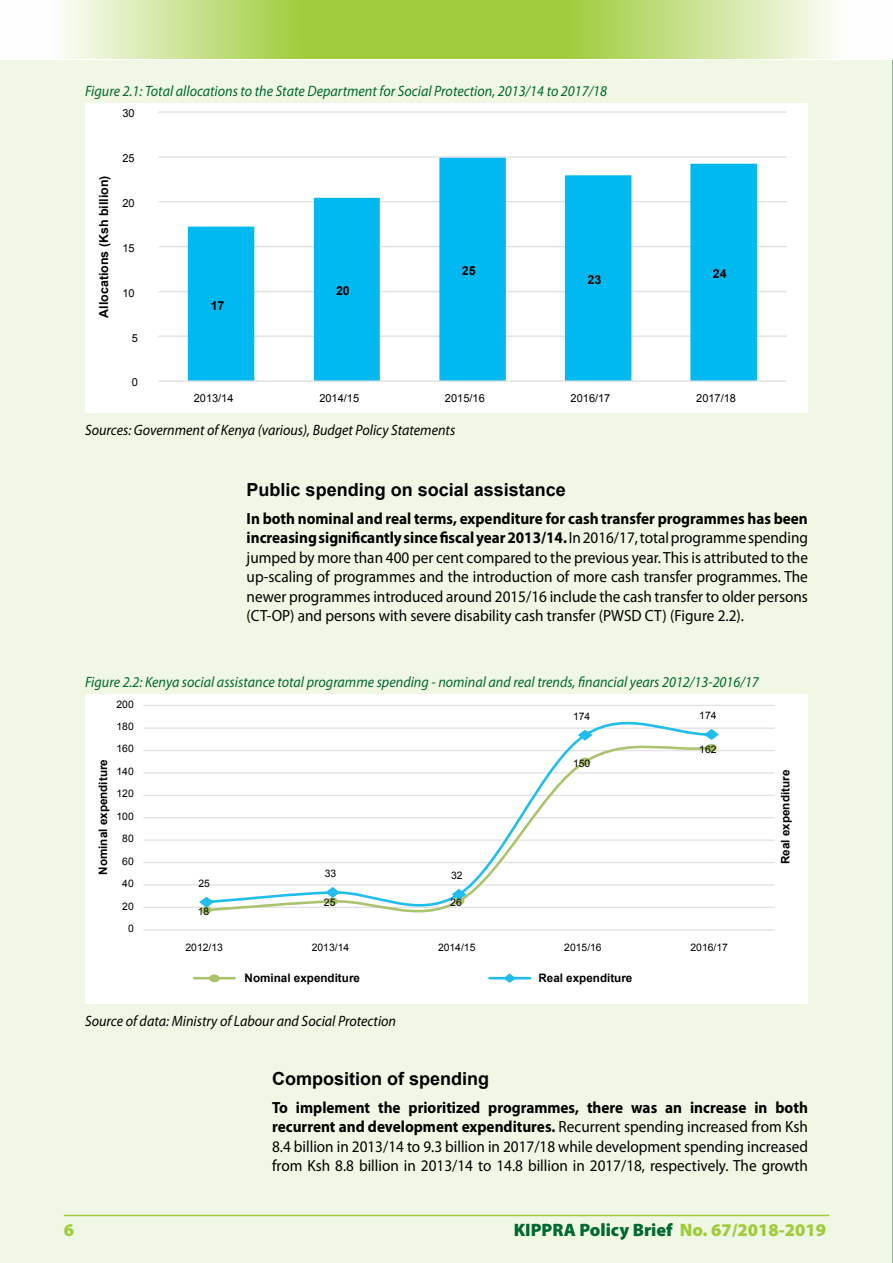
<style>
.page{position:relative;width:893px;height:1263px;background:#fff}
.page>*{position:absolute;margin:0;border:0;box-sizing:border-box;transform-origin:0 0}
.t1{font:700 18px "Arial";color:#000}
.t2{font:900 18px "Myriad Pro";color:#006831}
.t3{font:900 18px "Myriad Pro";color:#9fcc3b}
.t4{font:16.2px/19.5px "Myriad Pro";color:#000;text-align:justify;scale:.94 1}
.t5{font:italic 15px "Myriad Pro";color:#006831;scale:.94 1}
.t6{font:italic 15px "Myriad Pro";color:#000;scale:.94 1}
.t7{font:700 12.45px "Arial";color:#010101}
.t8{font:700 12.45px "Arial";color:#000}
.t9{font:700 11.7px "Arial";color:#000}
.t10{font:10.95px "Arial";color:#000}
.t11{font:10.35px "Arial";color:#000}
.t12{font:10.35px "Arial";color:#010101}
.s1{font-weight:700}
.s2{color:#9fcc3b}
</style>
<div class="page">
<div style="left:0;top:60px;width:893px;height:1203px;background:#f0f7e4"></div>
<hr style="left:64px;top:1215px;width:765px;height:1px;background:#9fcc3b">
<svg style="left:62px;top:0;width:378px;height:59px"></svg>
<svg style="left:440px;top:0;width:396px;height:59px"></svg>
<div style="left:85px;top:104px;width:723px;height:309px;background:#fff"></div>
<hr style="left:159px;top:335px;width:627px;height:2px;background:#e0e1e0">
<hr style="left:159px;top:291px;width:627px;height:1px;background:#e0e1e0">
<hr style="left:159px;top:246px;width:627px;height:1px;background:#e0e1e0">
<hr style="left:159px;top:201px;width:627px;height:1px;background:#e0e1e0">
<hr style="left:159px;top:156px;width:627px;height:2px;background:#e0e1e0">
<hr style="left:159px;top:111px;width:627px;height:2px;background:#e0e1e0">
<svg style="left:188px;top:158px;width:569px;height:222px;fill:#00b9f1"></svg>
<hr style="left:158px;top:380px;width:628px;height:2px;background:#e0e1e0">
<div style="left:85px;top:695px;width:723px;height:309px;background:#fff"></div>
<hr style="left:143px;top:907px;width:632px;height:1px;background:#e0e1e0">
<hr style="left:143px;top:884px;width:632px;height:2px;background:#e0e1e0">
<hr style="left:143px;top:862px;width:632px;height:1px;background:#e0e1e0">
<hr style="left:143px;top:839px;width:632px;height:2px;background:#e0e1e0">
<hr style="left:143px;top:817px;width:632px;height:1px;background:#e0e1e0">
<hr style="left:143px;top:795px;width:632px;height:1px;background:#e0e1e0">
<hr style="left:143px;top:772px;width:632px;height:2px;background:#e0e1e0">
<hr style="left:143px;top:750px;width:632px;height:1px;background:#e0e1e0">
<hr style="left:143px;top:727px;width:632px;height:2px;background:#e0e1e0">
<hr style="left:143px;top:705px;width:632px;height:1px;background:#e0e1e0">
<hr style="left:143px;top:929px;width:632px;height:2px;background:#e0e1e0">
<svg style="left:204px;top:721px;width:510px;height:193px"></svg>
<svg style="left:199px;top:729px;width:520px;height:179px"></svg>
<hr style="left:194px;top:977px;width:41px;height:2px;background:#aac46d">
<div style="left:209px;top:974px;width:11px;height:8px;background:#aac46d;border-radius:50%"></div>
<hr style="left:489px;top:977px;width:41px;height:2px;background:#20bdef">
<svg style="left:503px;top:973px;width:13px;height:10px"></svg>
<p class="t5" style="left:85px;top:82px;width:557px">Figure 2.1: Total allocations to the State Department for Social Protection, 2013/14 to 2017/18</p>
<p class="t10" style="left:122px;top:106px;width:14px">30</p>
<p class="t7" style="left:95px;top:317px;width:143px;rotate:-90deg">Allocations (Ksh billion)</p>
<p class="t10" style="left:122px;top:151px;width:14px">25</p>
<p class="t10" style="left:122px;top:196px;width:14px">20</p>
<p class="t10" style="left:122px;top:240px;width:14px">15</p>
<p class="t10" style="left:122px;top:285px;width:14px">10</p>
<p class="t10" style="left:132px;top:330px;width:8px">5</p>
<p class="t10" style="left:132px;top:375px;width:8px">0</p>
<p class="t8" style="left:211px;top:297px;width:15px">17</p>
<p class="t8" style="left:336px;top:282px;width:15px">20</p>
<p class="t8" style="left:462px;top:262px;width:15px">25</p>
<p class="t8" style="left:588px;top:271px;width:15px">23</p>
<p class="t8" style="left:713px;top:265px;width:15px">24</p>
<p class="t10" style="left:194px;top:390px;width:41px">2013/14</p>
<p class="t10" style="left:319px;top:390px;width:41px">2014/15</p>
<p class="t10" style="left:445px;top:390px;width:41px">2015/16</p>
<p class="t10" style="left:571px;top:390px;width:41px">2016/17</p>
<p class="t10" style="left:696px;top:390px;width:41px">2017/18</p>
<p class="t6" style="left:85px;top:421px;width:395px">Sources: Government of Kenya (various), Budget Policy Statements</p>
<p class="t1" style="left:247px;top:478px;width:321px">Public spending on social assistance</p>
<p class="t4" style="left:247px;top:508px;width:599px"><span class="s1">In both nominal and real terms, expenditure for cash transfer programmes has been increasing significantly since fiscal year 2013/14.</span> In 2016/17, total programme spending jumped by more than 400 per cent compared to the previous year. This is attributed to the up-scaling of programmes and the introduction of more cash transfer programmes. The newer programmes introduced around 2015/16 include the cash transfer to older persons (CT-OP) and persons with severe disability cash transfer (PWSD CT) (Figure 2.2).</p>
<p class="t5" style="left:85px;top:673px;width:718px">Figure 2.2: Kenya social assistance total programme spending - nominal and real trends, financial years 2012/13-2016/17</p>
<p class="t11" style="left:117px;top:697px;width:19px">200</p>
<p class="t11" style="left:117px;top:719px;width:19px">180</p>
<p class="t9" style="left:95px;top:875px;width:117px;rotate:-90deg">Nominal expenditure</p>
<p class="t11" style="left:117px;top:742px;width:19px">160</p>
<p class="t11" style="left:117px;top:764px;width:19px">140</p>
<p class="t11" style="left:117px;top:786px;width:19px">120</p>
<p class="t11" style="left:117px;top:809px;width:19px">100</p>
<p class="t11" style="left:122px;top:831px;width:13px">80</p>
<p class="t11" style="left:122px;top:854px;width:13px">60</p>
<p class="t11" style="left:122px;top:876px;width:13px">40</p>
<p class="t11" style="left:122px;top:899px;width:13px">20</p>
<p class="t11" style="left:128px;top:921px;width:7px">0</p>
<p class="t12" style="left:573px;top:709px;width:19px">174</p>
<p class="t12" style="left:699px;top:709px;width:19px">174</p>
<p class="t12" style="left:198px;top:876px;width:13px">25</p>
<p class="t12" style="left:198px;top:904px;width:13px">18</p>
<p class="t12" style="left:325px;top:866px;width:13px">33</p>
<p class="t12" style="left:451px;top:868px;width:13px">32</p>
<p class="t12" style="left:324px;top:896px;width:13px">25</p>
<p class="t12" style="left:450px;top:895px;width:13px">26</p>
<p class="t12" style="left:573px;top:756px;width:19px">150</p>
<p class="t12" style="left:699px;top:742px;width:19px">162</p>
<p class="t11" style="left:185px;top:940px;width:39px">2012/13</p>
<p class="t11" style="left:312px;top:940px;width:39px">2013/14</p>
<p class="t11" style="left:438px;top:940px;width:39px">2014/15</p>
<p class="t11" style="left:564px;top:940px;width:39px">2015/16</p>
<p class="t11" style="left:690px;top:940px;width:39px">2016/17</p>
<p class="t9" style="left:245px;top:969px;width:117px">Nominal expenditure</p>
<p class="t9" style="left:538px;top:969px;width:95px">Real expenditure</p>
<p class="t6" style="left:85px;top:1012px;width:332px">Source of data: Ministry of Labour and Social Protection</p>
<p class="t9" style="left:777px;top:864px;width:95px;rotate:-90deg">Real expenditure</p>
<p class="t1" style="left:272px;top:1066px;width:219px">Composition of spending</p>
<p class="t4" style="left:272px;top:1097px;width:572px"><span class="s1">To implement the prioritized programmes, there was an increase in both recurrent and development expenditures.</span> Recurrent spending increased from Ksh 8.4 billion in 2013/14 to 9.3 billion in 2017/18 while development spending increased from Ksh 8.8 billion in 2013/14 to 14.8 billion in 2017/18, respectively. The growth</p>
<p class="t3" style="left:64px;top:1218px;width:12px">6</p>
<p class="t2" style="left:514px;top:1218px;width:314px">KIPPRA Policy Brief <span class="s2">No. 67/2018-2019</span></p>
</div>
